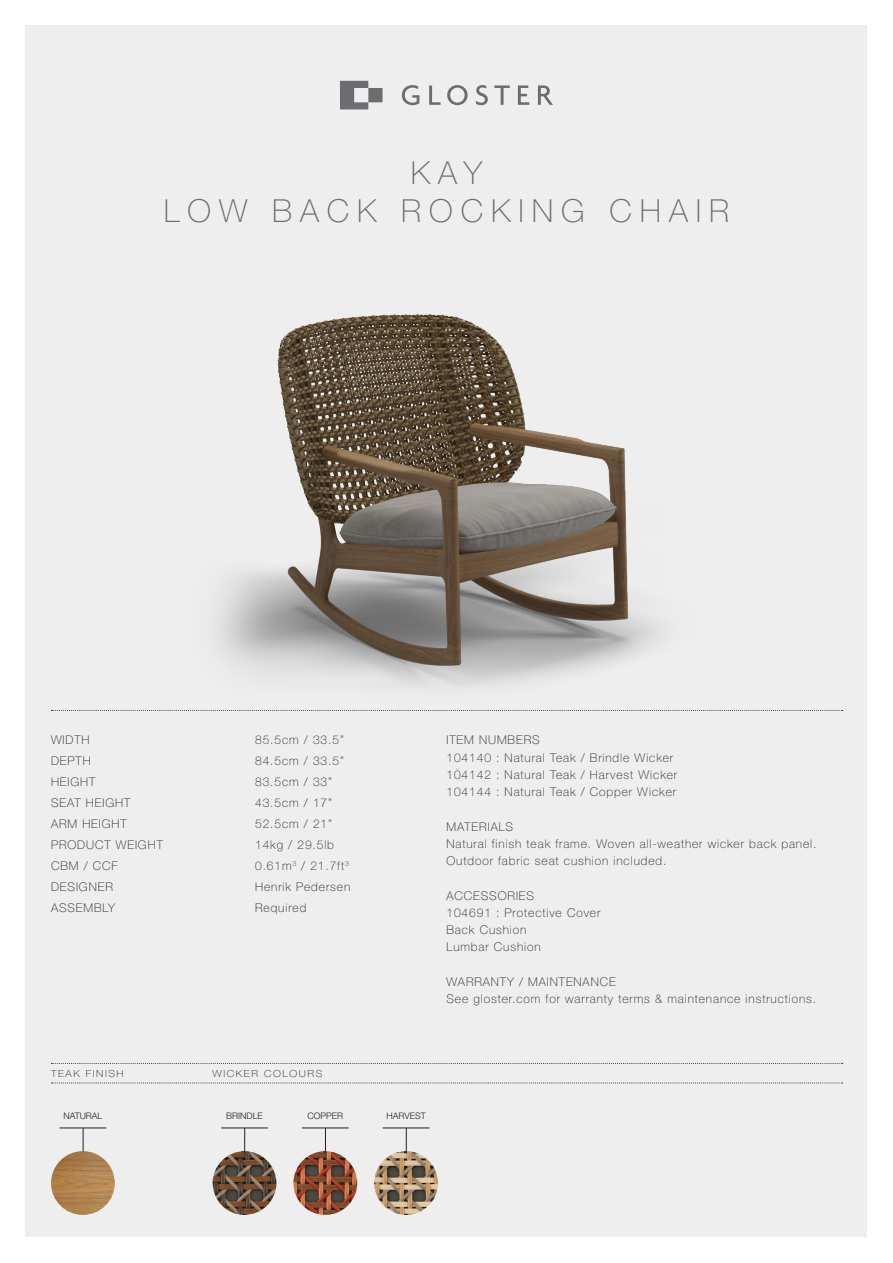
<style>
.page{position:relative;width:893px;height:1263px;background:#fff}
.page>*{position:absolute;margin:0;border:0;box-sizing:border-box;transform-origin:0 0}
.t1{font:100 31.8px "Helvetica Neue LT Pro";letter-spacing:.25em;color:#6c6d70}
.t2{font:100 12px "Helvetica Neue LT Pro";letter-spacing:.075em;color:#231f20}
.t3{font:100 9.75px "Helvetica Neue LT Pro";letter-spacing:.15em;color:#231f20;scale:1.08 1}
.t4{font:300 9px "Helvetica Neue LT Pro";color:#231f20}
</style>
<div class="page">
<div style="left:26px;top:26px;width:841px;height:1211px;background:#eeeeef"></div>
<svg style="left:340px;top:81px;width:213px;height:28px"></svg>
<svg style="left:51px;top:1083px;width:792px;height:1px"></svg>
<svg style="left:51px;top:1063px;width:792px;height:1px"></svg>
<svg style="left:51px;top:710px;width:792px;height:1px"></svg>
<hr style="left:221px;top:1128px;width:47px;height:1px;background:#231f20">
<svg style="left:244px;top:1128px;width:1px;height:23px"></svg>
<img style="left:213px;top:1151px;width:63px;height:64px;border-radius:32px">
<hr style="left:302px;top:1128px;width:47px;height:1px;background:#231f20">
<svg style="left:325px;top:1129px;width:1px;height:22px"></svg>
<img style="left:293px;top:1151px;width:64px;height:64px;border-radius:32px">
<hr style="left:383px;top:1128px;width:46px;height:1px;background:#231f20">
<svg style="left:406px;top:1128px;width:1px;height:23px"></svg>
<img style="left:374px;top:1151px;width:64px;height:64px;border-radius:32px">
<img style="left:217px;top:315px;width:445px;height:372px">
<hr style="left:60px;top:1128px;width:46px;height:1px;background:#231f20">
<svg style="left:83px;top:1128px;width:1px;height:23px"></svg>
<img style="left:51px;top:1151px;width:64px;height:64px;border-radius:32px">
<p class="t1" style="left:411px;top:154px;width:73px">KAY</p>
<p class="t1" style="left:164px;top:192px;width:567px">LOW BACK ROCKING CHAIR</p>
<p class="t2" style="left:51px;top:733px;width:40px">WIDTH</p>
<p class="t2" style="left:51px;top:754px;width:41px">DEPTH</p>
<p class="t2" style="left:51px;top:775px;width:46px">HEIGHT</p>
<p class="t2" style="left:51px;top:796px;width:81px">SEAT HEIGHT</p>
<p class="t2" style="left:51px;top:817px;width:77px">ARM HEIGHT</p>
<p class="t2" style="left:51px;top:838px;width:113px">PRODUCT WEIGHT</p>
<p class="t2" style="left:51px;top:859px;width:68px">CBM / CCF</p>
<p class="t2" style="left:51px;top:880px;width:63px">DESIGNER</p>
<p class="t2" style="left:51px;top:901px;width:66px">ASSEMBLY</p>
<p class="t3" style="left:51px;top:1067px;width:69px">TEAK FINISH</p>
<p class="t4" style="left:63px;top:1111px;width:41px">NATURAL</p>
<p class="t2" style="left:255px;top:733px;width:90px">85.5cm / 33.5”</p>
<p class="t2" style="left:255px;top:754px;width:90px">84.5cm / 33.5”</p>
<p class="t2" style="left:255px;top:775px;width:78px">83.5cm / 33”</p>
<p class="t2" style="left:255px;top:796px;width:78px">43.5cm / 17”</p>
<p class="t2" style="left:255px;top:817px;width:78px">52.5cm / 21”</p>
<p class="t2" style="left:255px;top:838px;width:80px">14kg / 29.5lb</p>
<p class="t2" style="left:255px;top:859px;width:95px">0.61m<sup>3</sup> / 21.7ft<sup>3</sup></p>
<p class="t2" style="left:255px;top:880px;width:97px">Henrik Pedersen</p>
<p class="t2" style="left:255px;top:901px;width:53px">Required</p>
<p class="t2" style="left:446px;top:733px;width:95px">ITEM NUMBERS</p>
<p class="t2" style="left:446px;top:750px;width:228px">104140 : Natural Teak / Brindle Wicker</p>
<p class="t2" style="left:446px;top:767px;width:232px">104142 : Natural Teak / Harvest Wicker</p>
<p class="t2" style="left:446px;top:785px;width:231px">104144 : Natural Teak / Copper Wicker</p>
<p class="t2" style="left:446px;top:819px;width:68px">MATERIALS</p>
<p class="t2" style="left:446px;top:836px;width:371px">Natural finish teak frame. Woven all-weather wicker back panel.</p>
<p class="t2" style="left:446px;top:854px;width:221px">Outdoor fabric seat cushion included.</p>
<p class="t2" style="left:446px;top:888px;width:89px">ACCESSORIES</p>
<p class="t2" style="left:446px;top:905px;width:155px">104691 : Protective Cover</p>
<p class="t2" style="left:446px;top:923px;width:81px">Back Cushion</p>
<p class="t2" style="left:446px;top:940px;width:96px">Lumbar Cushion</p>
<p class="t2" style="left:446px;top:974px;width:171px">WARRANTY / MAINTENANCE</p>
<p class="t2" style="left:446px;top:992px;width:371px">See gloster.com for warranty terms &amp; maintenance instructions.</p>
<p class="t3" style="left:213px;top:1067px;width:103px">WICKER COLOURS</p>
<p class="t4" style="left:226px;top:1111px;width:38px">BRINDLE</p>
<p class="t4" style="left:307px;top:1111px;width:37px">COPPER</p>
<p class="t4" style="left:386px;top:1111px;width:41px">HARVEST</p>
</div>
